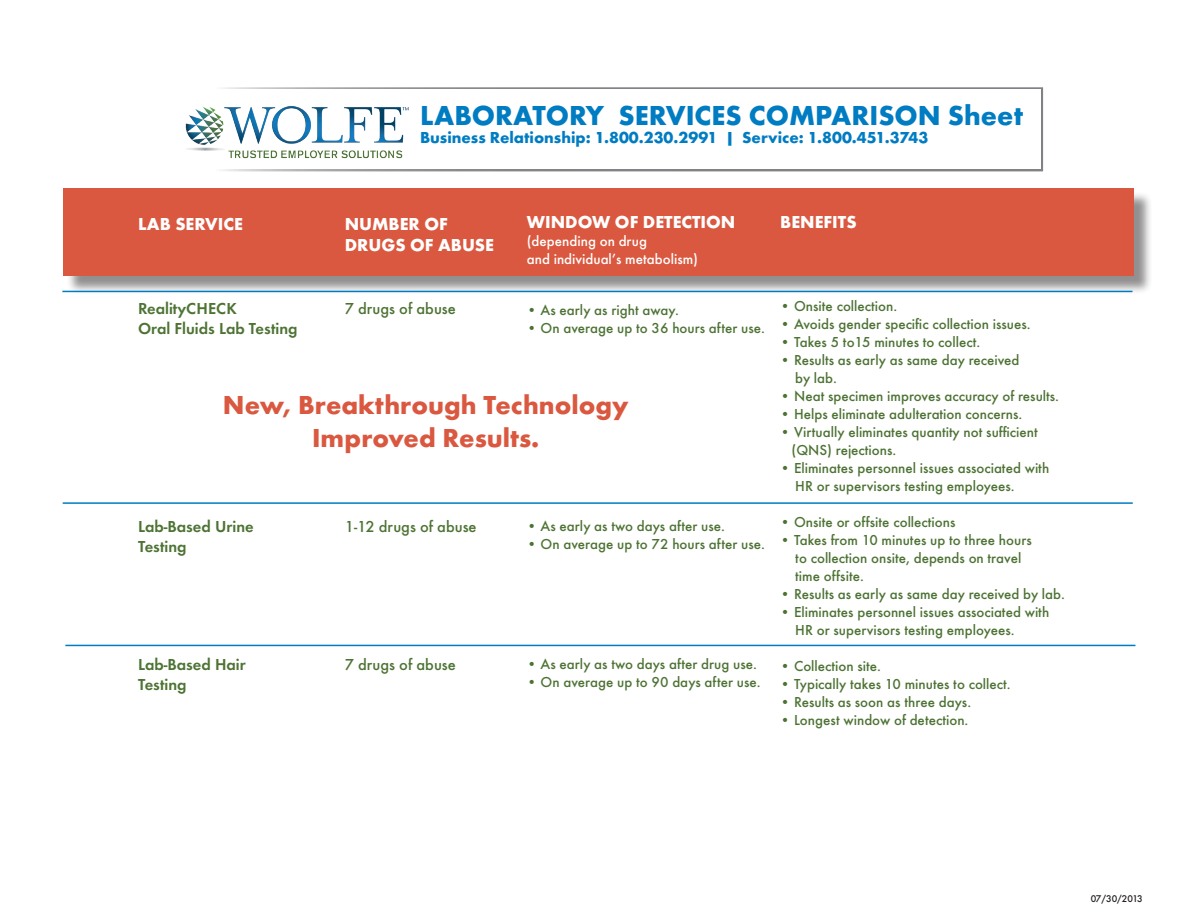
<style>
.page{position:relative;width:1188px;height:918px;background:#fff}
.page>*{position:absolute;margin:0;border:0;box-sizing:border-box;transform-origin:0 0}
.t1{font:700 28.5px "Futura T";color:#007cc2}
.t2{font:700 27px/32.4px "Futura T";color:#da583f;text-align:center}
.t3{font:700 18px/21.6px "Futura T";color:#fff}
.t4{font:600 16.5px/19.8px "Futura T";color:#4d7334}
.t5{font:700 16.5px "Futura T";color:#007cc2}
.t6{font:500 16.5px "Futura T";color:#4d7334}
.t7{font:500 15px/18px "Futura T";color:#4d7334}
.t8{font:500 15px/18px "Futura T";color:#fff}
.t9{font:500 9px "Futura";letter-spacing:-.03em;color:#231f20}
</style>
<div class="page">
<div style="left:66px;top:191px;width:1087px;height:104px;background:#231f20;opacity:.5"></div>
<div style="left:64px;top:189px;width:1070px;height:87px;background:#da583f"></div>
<div style="left:109px;top:87px;width:934px;height:84px;background:#fff;border:4px solid #fff"></div>
<hr style="left:63px;top:502px;width:1070px;height:2px;background:#007cc2">
<hr style="left:65px;top:645px;width:1070px;height:1px;background:#007cc2">
<hr style="left:62px;top:291px;width:1070px;height:1px;background:#007cc2">
<img style="left:185px;top:106px;width:224px;height:53px">
<h1 class="t1" style="left:420px;top:99px;width:430px">LABORATORY SERVICES Compariso</h1>
<h1 class="t1" style="left:918px;top:99px;width:107px">n Sheet</h1>
<p class="t5" style="left:420px;top:128px;width:510px">Business Relationship: 1.800.230.2991 | Service: 1.800.451.3743</p>
<p class="t3" style="left:138px;top:213px;width:106px">LAB SERVICE</p>
<p class="t4" style="left:138px;top:298px;width:161px">RealityCHECK<br>Oral Fluids Lab Testing</p>
<p class="t3" style="left:345px;top:213px;width:151px">NUMBER OF<br>DRUGS OF ABUSE</p>
<p class="t6" style="left:345px;top:299px;width:113px">7 drugs of abuse</p>
<p class="t3" style="left:527px;top:211px;width:208px">WINDOW OF DETECTION</p>
<p class="t8" style="left:527px;top:232px;width:173px">(depending on drug<br>and individual’s metabolism)</p>
<p class="t7" style="left:527px;top:301px;width:154px">• As early as right away.</p>
<p class="t7" style="left:527px;top:319px;width:240px">• On average up to 36 hours after use.</p>
<h2 class="t2" style="left:223px;top:389px;width:407px">New, Breakthrough Technology<br>Improved Results.</h2>
<p class="t4" style="left:138px;top:516px;width:117px">Lab-Based Urine<br>Testing</p>
<p class="t4" style="left:138px;top:655px;width:109px">Lab-Based Hair<br>Testing</p>
<p class="t6" style="left:345px;top:517px;width:134px">1-12 drugs of abuse</p>
<p class="t6" style="left:345px;top:655px;width:113px">7 drugs of abuse</p>
<p class="t7" style="left:527px;top:517px;width:200px">• As early as two days after use.</p>
<p class="t7" style="left:527px;top:535px;width:240px">• On average up to 72 hours after use.</p>
<p class="t7" style="left:527px;top:655px;width:232px">• As early as two days after drug use.</p>
<p class="t7" style="left:527px;top:673px;width:235px">• On average up to 90 days after use.</p>
<p class="t3" style="left:780px;top:211px;width:78px">BENEFITS</p>
<p class="t7" style="left:780px;top:297px;width:118px">• Onsite collection.</p>
<p class="t7" style="left:780px;top:315px;width:252px">• Avoids gender specific collection issues.</p>
<p class="t7" style="left:780px;top:333px;width:201px">• Takes 5 to15 minutes to collect.</p>
<p class="t7" style="left:795px;top:351px;width:226px;text-indent:-15px">• Results as early as same day received by lab.</p>
<p class="t7" style="left:780px;top:387px;width:280px">• Neat specimen improves accuracy of results.</p>
<p class="t7" style="left:780px;top:405px;width:244px">• Helps eliminate adulteration concerns.</p>
<p class="t7" style="left:792px;top:423px;width:248px;text-indent:-11px">• Virtually eliminates quantity not sufficient (QNS) rejections.</p>
<p class="t7" style="left:795px;top:459px;width:256px;text-indent:-15px">• Eliminates personnel issues associated with<br>HR or supervisors testing employees.</p>
<p class="t7" style="left:780px;top:513px;width:177px">• Onsite or offsite collections</p>
<p class="t7" style="left:795px;top:531px;width:238px;text-indent:-15px">• Takes from 10 minutes up to three hours to collection onsite, depends on travel time offsite.</p>
<p class="t7" style="left:780px;top:585px;width:286px">• Results as early as same day received by lab.</p>
<p class="t7" style="left:795px;top:603px;width:256px;text-indent:-15px">• Eliminates personnel issues associated with<br>HR or supervisors testing employees.</p>
<p class="t7" style="left:780px;top:657px;width:102px">• Collection site.</p>
<p class="t7" style="left:780px;top:675px;width:232px">• Typically takes 10 minutes to collect.</p>
<p class="t7" style="left:780px;top:693px;width:192px">• Results as soon as three days.</p>
<p class="t7" style="left:780px;top:711px;width:190px">• Longest window of detection.</p>
<p class="t9" style="left:1091px;top:892px;width:54px">07/30/2013</p>
</div>
